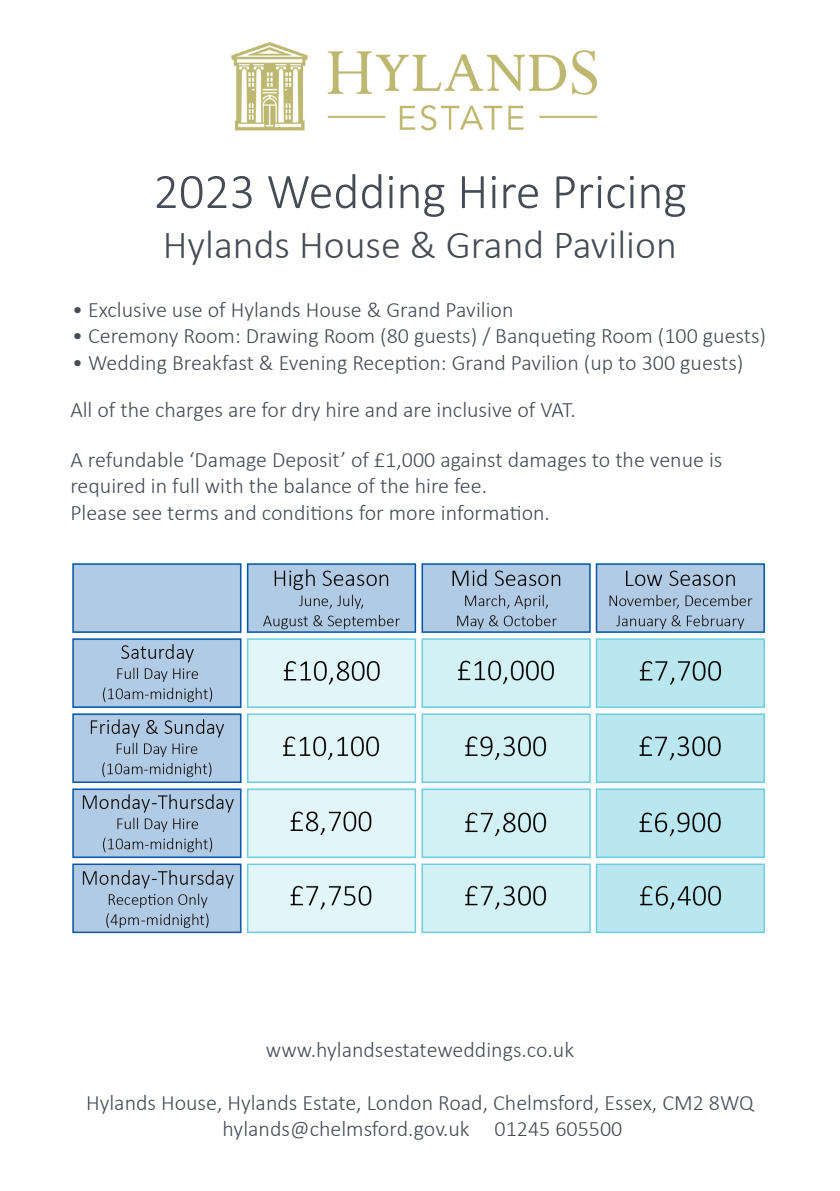
<style>
.page{position:relative;width:840px;height:1191px;background:#fff}
.page>*{position:absolute;margin:0;border:0;box-sizing:border-box;transform-origin:0 0}
.t1{font:300 50px "Calibri";color:#464b54}
.t2{font:300 40px "Calibri";color:#464b54}
.t3{font:300 22px "Calibri";color:#464b54}
</style>
<div class="page">
<img style="left:72px;top:563px;width:693px;height:371px">
<img style="left:231px;top:42px;width:367px;height:89px">
<p class="t1" style="left:153px;top:160px;width:534px">2023 Wedding Hire Pricing</p>
<p class="t2" style="left:163px;top:220px;width:515px">Hylands House &amp; Grand Pavilion</p>
<p class="t3" style="left:72px;top:296px;width:442px">• Exclusive use of Hylands House &amp; Grand Pavilion</p>
<p class="t3" style="left:72px;top:322px;width:695px">• Ceremony Room: Drawing Room (80 guests) / Banqueting Room (100 guests)</p>
<p class="t3" style="left:72px;top:348px;width:672px">• Wedding Breakfast &amp; Evening Reception: Grand Pavilion (up to 300 guests)</p>
<p class="t3" style="left:70px;top:396px;width:507px">All of the charges are for dry hire and are inclusive of VAT.</p>
<p class="t3" style="left:70px;top:446px;width:653px">A refundable ‘Damage Deposit’ of £1,000 against damages to the venue is</p>
<p class="t3" style="left:70px;top:472px;width:418px">required in full with the balance of the hire fee.</p>
<p class="t3" style="left:70px;top:499px;width:481px">Please see terms and conditions for more information.</p>
<p class="t3" style="left:266px;top:1036px;width:309px">www.hylandsestateweddings.co.uk</p>
<p class="t3" style="left:86px;top:1089px;width:669px">Hylands House, Hylands Estate, London Road, Chelmsford, Essex, CM2 8WQ</p>
<p class="t3" style="left:222px;top:1115px;width:401px">hylands@chelmsford.gov.uk 01245 605500</p>
</div>
